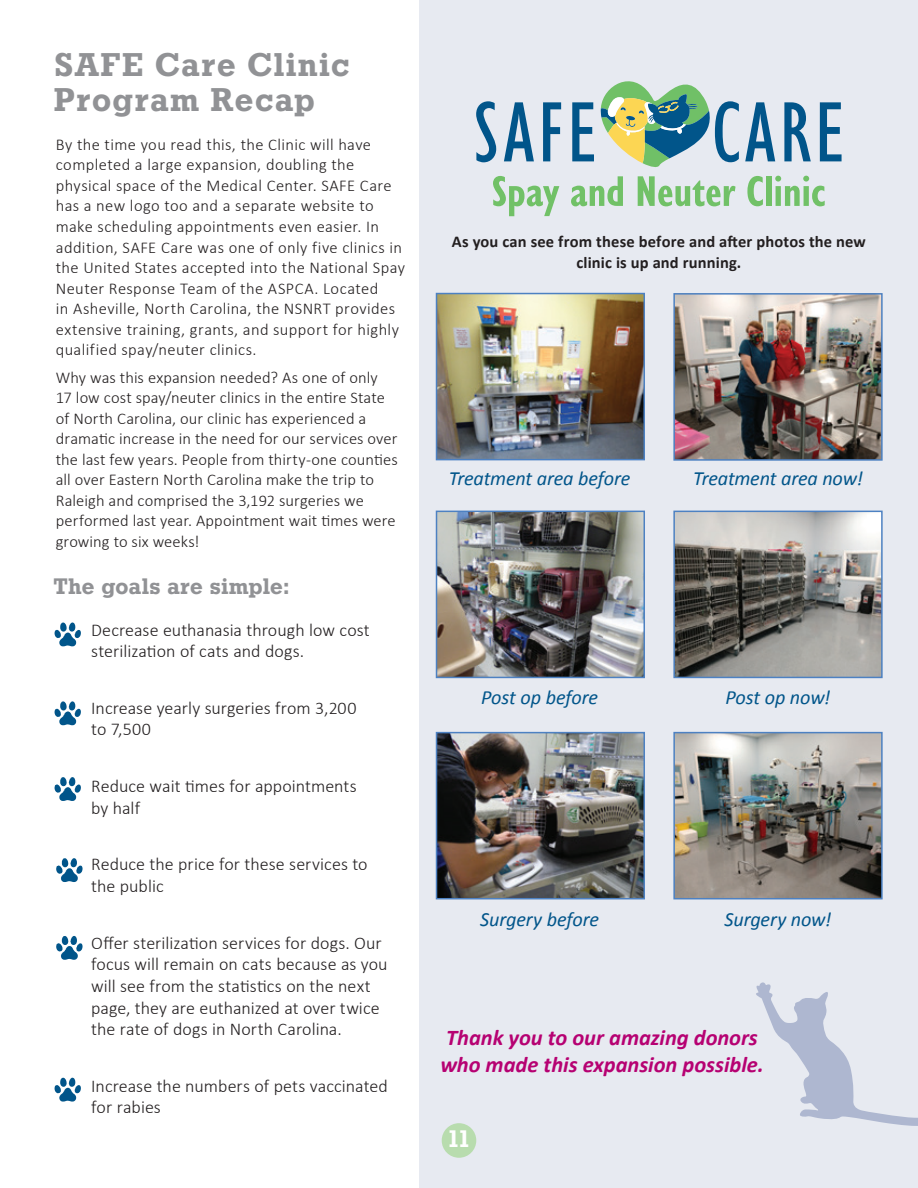
<style>
.page{position:relative;width:918px;height:1188px;background:#fff}
.page>*{position:absolute;margin:0;border:0;box-sizing:border-box;transform-origin:0 0}
.t1{font:33px/34.5px "Geometric Slab 712 BT Bold A";letter-spacing:.055em;color:#919295}
.t2{font:24px "Geometric Slab 712 BT Bold A";color:#fff}
.t3{font:italic 700 22.5px/27px "Calibri";color:#b60172}
.t4{font:22.5px "Geometric Slab 712 BT Bold A";letter-spacing:.02em;color:#919295}
.t5{font:italic 20.25px "Calibri";letter-spacing:-.01em;color:#01558a}
.t6{font:300 18px/21.6px "Calibri";color:#231f20}
.t7{font:300 16.5px/20.5px "Calibri";letter-spacing:.02em;color:#231f20}
.t8{font:700 16.5px/20.5px "Calibri";letter-spacing:.01em;color:#231f20;text-align:center}
</style>
<div class="page">
<div style="left:419px;top:0;width:499px;height:1188px;background:#e7eaf1"></div>
<div style="left:442px;top:1123px;width:34px;height:35px;background:#b8dcae;border-radius:50%"></div>
<img style="left:439px;top:296px;width:203px;height:161px">
<div style="left:436px;top:293px;width:209px;height:167px;border:2px solid #4d81c2"></div>
<img style="left:676px;top:296px;width:204px;height:162px">
<div style="left:673px;top:293px;width:210px;height:168px;border:2px solid #4d81c2"></div>
<img style="left:439px;top:514px;width:203px;height:161px">
<div style="left:436px;top:511px;width:209px;height:167px;border:2px solid #4d81c2"></div>
<img style="left:439px;top:735px;width:203px;height:161px">
<div style="left:436px;top:732px;width:209px;height:167px;border:2px solid #4d81c2"></div>
<img style="left:676px;top:514px;width:204px;height:161px">
<div style="left:673px;top:511px;width:210px;height:167px;border:2px solid #4d81c2"></div>
<img style="left:676px;top:735px;width:204px;height:161px">
<div style="left:673px;top:732px;width:210px;height:167px;border:2px solid #4d81c2"></div>
<svg style="left:54px;top:622px;width:27px;height:24px"></svg>
<svg style="left:54px;top:701px;width:27px;height:24px"></svg>
<svg style="left:54px;top:777px;width:27px;height:24px"></svg>
<svg style="left:56px;top:858px;width:27px;height:24px"></svg>
<svg style="left:54px;top:1078px;width:27px;height:24px"></svg>
<svg style="left:56px;top:936px;width:27px;height:24px"></svg>
<svg style="left:756px;top:982px;width:162px;height:144px"></svg>
<svg style="left:476px;top:101px;width:20px;height:61px"></svg>
<svg style="left:504px;top:102px;width:30px;height:59px"></svg>
<svg style="left:543px;top:102px;width:18px;height:59px"></svg>
<svg style="left:572px;top:102px;width:22px;height:59px"></svg>
<svg style="left:601px;top:81px;width:138px;height:86px"></svg>
<svg style="left:745px;top:102px;width:30px;height:59px"></svg>
<svg style="left:784px;top:102px;width:27px;height:59px"></svg>
<svg style="left:820px;top:102px;width:22px;height:59px"></svg>
<svg style="left:493px;top:176px;width:66px;height:40px"></svg>
<svg style="left:571px;top:176px;width:52px;height:30px"></svg>
<svg style="left:638px;top:176px;width:98px;height:30px"></svg>
<svg style="left:747px;top:176px;width:16px;height:30px"></svg>
<div style="left:766px;top:176px;width:5px;height:30px;background:#71c167"></div>
<svg style="left:775px;top:176px;width:50px;height:30px"></svg>
<h1 class="t1" style="left:54px;top:47px;width:297px">SAFE Care Clinic<br>Program Recap</h1>
<p class="t7" style="left:56px;top:133px;width:351px">By the time you read this, the Clinic will have completed a large expansion, doubling the physical space of the Medical Center. SAFE Care has a new logo too and a separate website to make scheduling appointments even easier. In addition, SAFE Care was one of only five clinics in the United States accepted into the National Spay Neuter Response Team of the ASPCA. Located<br>in Asheville, North Carolina, the NSNRT provides extensive training, grants, and support for highly qualified spay/neuter clinics.</p>
<p class="t7" style="left:56px;top:366px;width:344px">Why was this expansion needed? As one of only 17 low cost spay/neuter clinics in the entire State of North Carolina, our clinic has experienced a dramatic increase in the need for our services over the last few years. People from thirty-one counties all over Eastern North Carolina make the trip to Raleigh and comprised the 3,192 surgeries we performed last year. Appointment wait times were growing to six weeks!</p>
<h3 class="t4" style="left:54px;top:572px;width:237px">The goals are simple:</h3>
<p class="t6" style="left:91px;top:618px;width:280px">Decrease euthanasia through low cost sterilization of cats and dogs.</p>
<p class="t6" style="left:91px;top:696px;width:267px">Increase yearly surgeries from 3,200 to 7,500</p>
<p class="t6" style="left:91px;top:774px;width:267px">Reduce wait times for appointments by half</p>
<p class="t6" style="left:91px;top:853px;width:278px">Reduce the price for these services to the public</p>
<p class="t6" style="left:91px;top:931px;width:298px">Offer sterilization services for dogs. Our focus will remain on cats because as you will see from the statistics on the next page, they are euthanized at over twice the rate of dogs in North Carolina.</p>
<p class="t6" style="left:91px;top:1074px;width:298px">Increase the numbers of pets vaccinated for rabies</p>
<p class="t8" style="left:452px;top:231px;width:416px">As you can see from these before and after photos the new clinic is up and running.</p>
<p class="t5" style="left:449px;top:465px;width:183px">Treatment area before</p>
<p class="t5" style="left:693px;top:465px;width:171px">Treatment area now!</p>
<p class="t5" style="left:481px;top:684px;width:118px">Post op before</p>
<p class="t5" style="left:480px;top:905px;width:120px">Surgery before</p>
<p class="t5" style="left:725px;top:684px;width:107px">Post op now!</p>
<p class="t5" style="left:725px;top:905px;width:108px">Surgery now!</p>
<h3 class="t3" style="left:440px;top:1024px;width:325px">Thank you to our amazing donors who made this expansion possible.</h3>
<h2 class="t2" style="left:447px;top:1124px;width:25px">11</h2>
</div>
